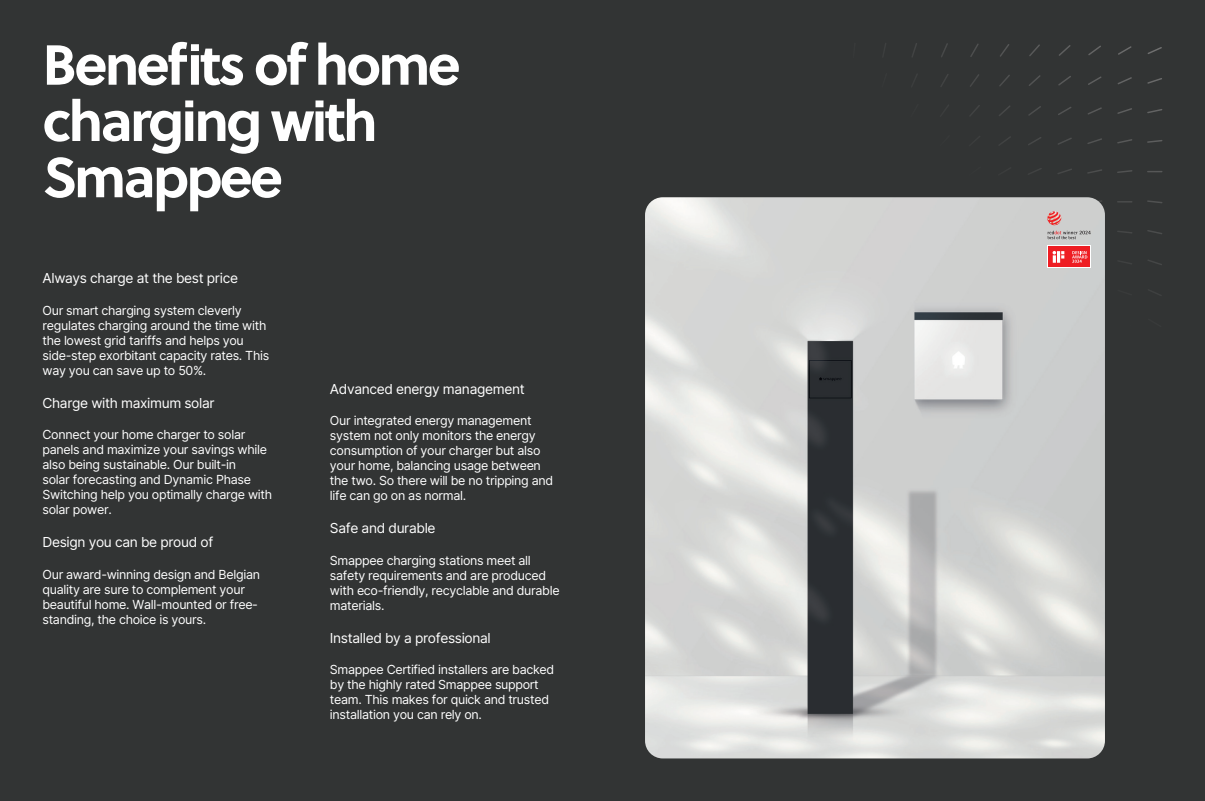
<style>
.page{position:relative;width:1205px;height:801px;background:#323434}
.page>*{position:absolute;margin:0;border:0;box-sizing:border-box;transform-origin:0 0}
.t1{font:700 56.25px/56.2px "Soleil";letter-spacing:-.05em;color:#fff}
.t2{font:13.75px "Inter";letter-spacing:-.025em;color:#fff}
.t3{font:12.5px/15px "Inter";letter-spacing:-.025em;color:#fff}
</style>
<div class="page">
<svg style="left:912px;top:43px;width:5px;height:14px"></svg>
<svg style="left:941px;top:43px;width:7px;height:14px"></svg>
<svg style="left:970px;top:44px;width:9px;height:13px"></svg>
<svg style="left:1000px;top:44px;width:9px;height:13px"></svg>
<svg style="left:1029px;top:44px;width:11px;height:12px"></svg>
<svg style="left:1059px;top:45px;width:11px;height:11px"></svg>
<svg style="left:1088px;top:46px;width:13px;height:9px"></svg>
<svg style="left:1118px;top:46px;width:13px;height:9px"></svg>
<svg style="left:1147px;top:47px;width:15px;height:7px"></svg>
<svg style="left:941px;top:74px;width:7px;height:13px"></svg>
<svg style="left:970px;top:74px;width:9px;height:13px"></svg>
<svg style="left:999px;top:75px;width:11px;height:11px"></svg>
<svg style="left:1029px;top:75px;width:11px;height:11px"></svg>
<svg style="left:1058px;top:76px;width:13px;height:10px"></svg>
<svg style="left:1088px;top:76px;width:13px;height:9px"></svg>
<svg style="left:1117px;top:77px;width:15px;height:7px"></svg>
<svg style="left:1147px;top:78px;width:15px;height:6px"></svg>
<svg style="left:970px;top:105px;width:10px;height:11px"></svg>
<svg style="left:999px;top:106px;width:11px;height:10px"></svg>
<svg style="left:1029px;top:106px;width:12px;height:10px"></svg>
<svg style="left:1058px;top:107px;width:13px;height:8px"></svg>
<svg style="left:1088px;top:107px;width:14px;height:8px"></svg>
<svg style="left:1117px;top:108px;width:15px;height:6px"></svg>
<svg style="left:1147px;top:109px;width:15px;height:4px"></svg>
<svg style="left:999px;top:137px;width:12px;height:8px"></svg>
<svg style="left:1028px;top:137px;width:13px;height:8px"></svg>
<svg style="left:1058px;top:138px;width:14px;height:7px"></svg>
<svg style="left:1087px;top:138px;width:15px;height:6px"></svg>
<svg style="left:1117px;top:139px;width:15px;height:5px"></svg>
<svg style="left:1147px;top:140px;width:15px;height:3px"></svg>
<svg style="left:1028px;top:168px;width:14px;height:7px"></svg>
<svg style="left:1058px;top:169px;width:14px;height:5px"></svg>
<svg style="left:1087px;top:169px;width:15px;height:5px"></svg>
<svg style="left:1117px;top:170px;width:15px;height:3px"></svg>
<svg style="left:1147px;top:171px;width:15px;height:1px"></svg>
<svg style="left:1117px;top:201px;width:15px;height:1px"></svg>
<svg style="left:1147px;top:200px;width:15px;height:3px"></svg>
<svg style="left:1117px;top:231px;width:15px;height:2px"></svg>
<svg style="left:1147px;top:230px;width:15px;height:4px"></svg>
<svg style="left:1119px;top:261px;width:13px;height:3px"></svg>
<svg style="left:1148px;top:260px;width:14px;height:5px"></svg>
<img style="left:645px;top:197px;width:460px;height:561px">
<svg style="left:1027px;top:211px;width:75px;height:28px;background:#cac1c0"></svg>
<div style="left:1047px;top:246px;width:44px;height:22px;background:#ee1d23"></div>
<svg style="left:1052px;top:251px;width:50px;height:13px"></svg>
<p class="t1" style="left:43px;top:37px;width:420px">Benefits of home charging with<br>Smappee</p>
<p class="t2" style="left:43px;top:268px;width:197px">Always charge at the best price</p>
<p class="t3" style="left:43px;top:302px;width:228px">Our smart charging system cleverly regulates charging around the time with the lowest grid tariffs and helps you side-step exorbitant capacity rates. This way you can save up to 50%.</p>
<p class="t2" style="left:43px;top:393px;width:174px">Charge with maximum solar</p>
<p class="t3" style="left:43px;top:427px;width:231px">Connect your home charger to solar panels and maximize your savings while also being sustainable. Our built-in<br>solar forecasting and Dynamic Phase Switching help you optimally charge with solar power.</p>
<p class="t2" style="left:43px;top:532px;width:172px">Design you can be proud of</p>
<p class="t3" style="left:43px;top:566px;width:219px">Our award-winning design and Belgian quality are sure to complement your beautiful home. Wall-mounted or free&shy;standing, the choice is yours.</p>
<p class="t2" style="left:330px;top:379px;width:196px">Advanced energy management</p>
<p class="t3" style="left:330px;top:413px;width:225px">Our integrated energy management system not only monitors the energy consumption of your charger but also your home, balancing usage between the two. So there will be no tripping and life can go on as normal.</p>
<p class="t2" style="left:330px;top:518px;width:107px">Safe and durable</p>
<p class="t3" style="left:330px;top:552px;width:231px">Smappee charging stations meet all safety requirements and are produced with eco-friendly, recyclable and durable materials.</p>
<p class="t2" style="left:330px;top:628px;width:162px">Installed by a professional</p>
<p class="t3" style="left:330px;top:662px;width:226px">Smappee Certified installers are backed by the highly rated Smappee support team. This makes for quick and trusted installation you can rely on.</p>
</div>
